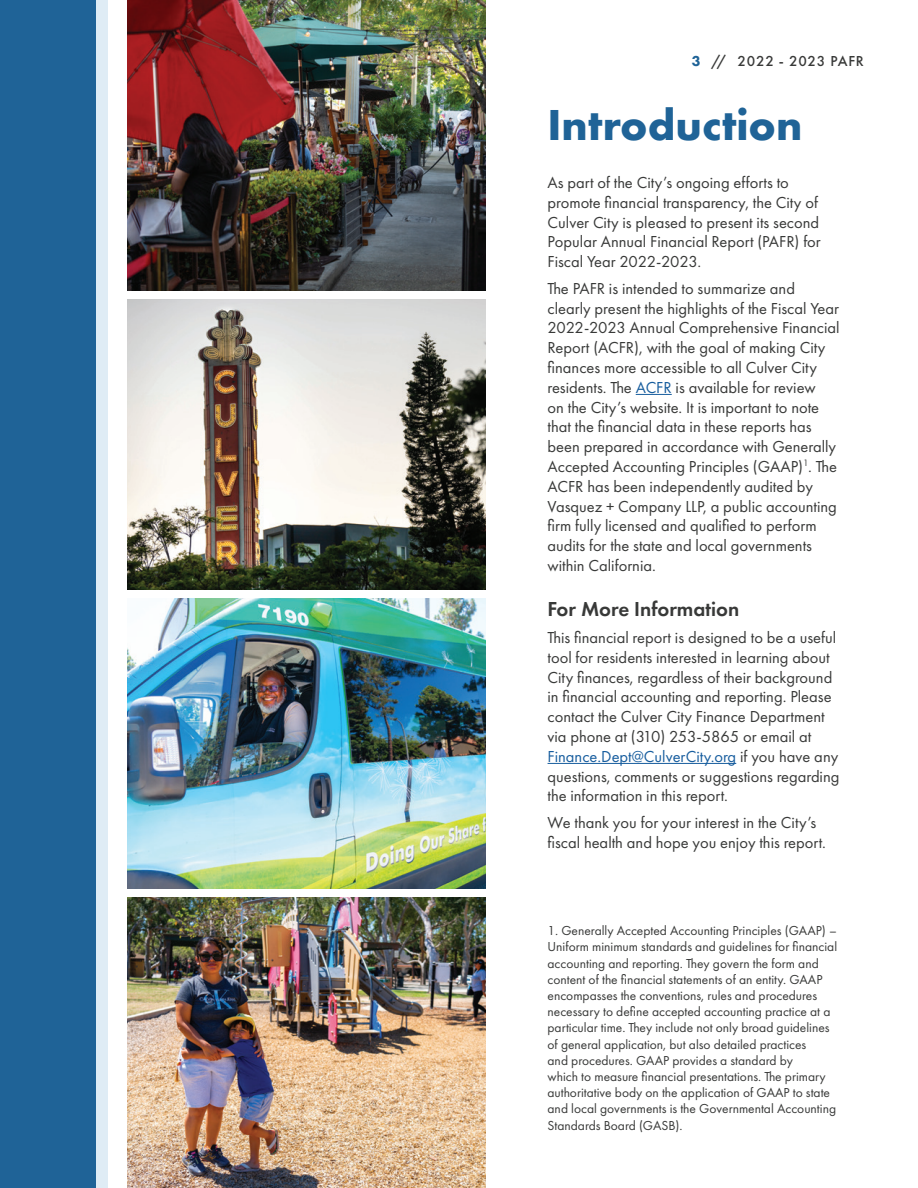
<style>
.page{position:relative;width:918px;height:1188px;background:#fff}
.page>*{position:absolute;margin:0;border:0;box-sizing:border-box;transform-origin:0 0}
.t1{font:700 45px "Futura PT";color:#1f6397}
.Body{font:600 21px "Futura PT";color:#383938}
.Body-2{font:16.5px/19.8px "Futura PT";color:#383938}
.t2{font:500 15px "Futura PT";letter-spacing:.05em;color:#383938}
.t3{font:13.5px/16.2px "Futura PT";color:#383938}
.s1{font-weight:800;color:#1f6397}
.s2{color:#175d9e}
.s3{font-style:italic}
</style>
<div class="page">
<div style="left:0;top:0;width:107px;height:1188px;background:#1f6397"></div>
<div style="left:97px;top:0;width:11px;height:1188px;background:#dfecf5"></div>
<img style="left:127px;top:0;width:359px;height:291px">
<img style="left:127px;top:299px;width:359px;height:291px">
<img style="left:127px;top:598px;width:359px;height:291px">
<img style="left:127px;top:897px;width:359px;height:291px">
<hr style="left:636px;top:394px;width:36px;height:1px;background:#175d9e">
<hr style="left:548px;top:763px;width:188px;height:1px;background:#175d9e">
<p class="t2" style="left:692px;top:52px;width:174px"><span class="s1">3</span> // 2022 - 2023 PAFR</p>
<p class="t1" style="left:548px;top:96px;width:256px">Introduction</p>
<p class="Body-2" style="left:548px;top:173px;width:275px">As part of the City’s ongoing efforts to promote financial transparency, the City of Culver City is pleased to present its second Popular Annual Financial Report (PAFR) for Fiscal Year 2022-2023.</p>
<p class="Body-2" style="left:548px;top:278px;width:293px">The PAFR is intended to summarize and clearly present the highlights of the Fiscal Year 2022-2023 Annual Comprehensive Financial Report (ACFR), with the goal of making City finances more accessible to all Culver City residents. The <span class="s2">ACFR</span> is available for review<br>on the City’s website. It is important to note that the financial data in these reports has been prepared in accordance with Generally Accepted Accounting Principles (GAAP)<sup>1</sup>. The ACFR has been independently audited by Vasquez + Company LLP, a public accounting firm fully licensed and qualified to perform audits for the state and local governments within California.</p>
<p class="Body" style="left:548px;top:596px;width:193px">For More Information</p>
<p class="Body-2" style="left:548px;top:628px;width:293px">This financial report is designed to be a useful tool for residents interested in learning about City finances, regardless of their background in financial accounting and reporting. Please contact the Culver City Finance Department via phone at (310) 253-5865 or email at <span class="s2">Finance.Dept@CulverCity.org</span> if you have any questions, comments or suggestions regarding the information in this report.</p>
<p class="Body-2" style="left:548px;top:812px;width:280px">We thank you for your interest in the City’s fiscal health and hope you enjoy this report.</p>
<p class="t3" style="left:548px;top:923px;width:291px">1<span class="s3">.</span> Generally Accepted Accounting Principles (GAAP) – Uniform minimum standards and guidelines for financial accounting and reporting. They govern the form and content of the financial statements of an entity. GAAP encompasses the conventions, rules and procedures necessary to define accepted accounting practice at a particular time. They include not only broad guidelines of general application, but also detailed practices<br>and procedures. GAAP provides a standard by<br>which to measure financial presentations. The primary authoritative body on the application of GAAP to state and local governments is the Governmental Accounting Standards Board (GASB).</p>
</div>
